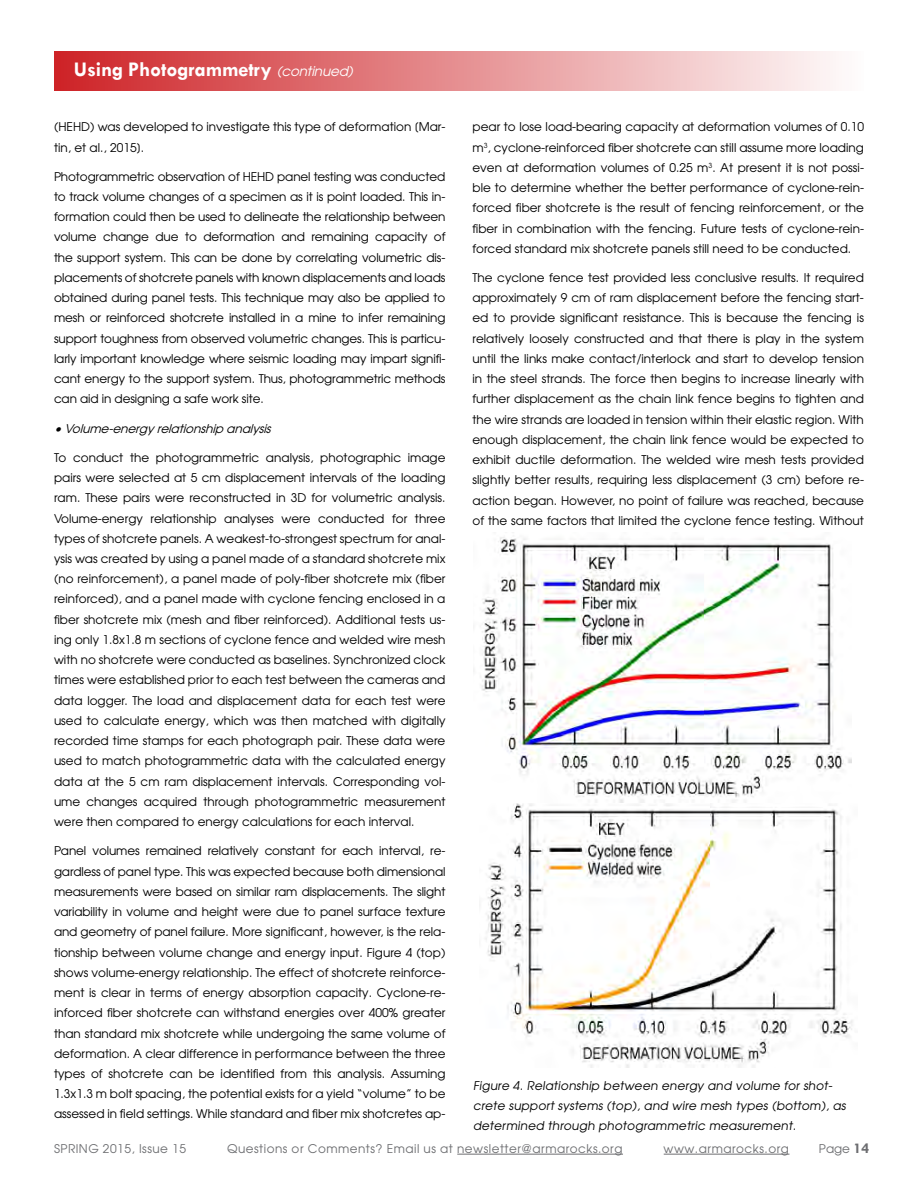
<style>
.page{position:relative;width:918px;height:1188px;background:#fff}
.page>*{position:absolute;margin:0;border:0;box-sizing:border-box;transform-origin:0 0}
.t1{font:700 21px "Tw Cen";letter-spacing:-.01em;color:#fff}
.t2{font:12px/20.2px "Avant Garde";color:#000;text-align:justify}
.t3{font:12px "Avant Garde";letter-spacing:.04em;color:#6d6e71}
.t4{font:italic 12px "Avant Garde";color:#000}
.s1{font-family:"Avant Garde";font-weight:400;font-style:italic;font-size:13.5px}
.s2{font-family:"Tw Cen";font-weight:700;font-size:15px}
</style>
<div class="page">
<hr style="left:457px;top:1154px;width:166px;height:1px;background:#6d6e71">
<hr style="left:664px;top:1154px;width:125px;height:1px;background:#6d6e71">
<div style="left:54px;top:51px;width:810px;height:40px;background:linear-gradient(to right,#cd2226,#fefcfc)"></div>
<img style="left:485px;top:802px;width:368px;height:266px">
<img style="left:473px;top:537px;width:378px;height:265px">
<h1 class="t1" style="left:74px;top:57px;width:284px">Using Photogrammetry <span class="s1">(continued)</span></h1>
<p class="t2" style="left:54px;top:117px;width:393px">(HEHD) was developed to investigate this type of deformation [Mar&shy;tin, et al., 2015].</p>
<p class="t2" style="left:54px;top:166px;width:393px">Photogrammetric observation of HEHD panel testing was conducted to track volume changes of a specimen as it is point loaded. This in&shy;formation could then be used to delineate the relationship between volume change due to deformation and remaining capacity of the support system. This can be done by correlating volumetric dis&shy;placements of shotcrete panels with known displacements and loads obtained during panel tests. This technique may also be applied to mesh or reinforced shotcrete installed in a mine to infer remaining support toughness from observed volumetric changes. This is particu&shy;larly important knowledge where seismic loading may impart signifi&shy;cant energy to the support system. Thus, photogrammetric methods can aid in designing a safe work site.</p>
<p class="t4" style="left:54px;top:421px;width:222px">• Volume-energyrelationship analysis</p>
<p class="t2" style="left:54px;top:447px;width:393px">To conduct the photogrammetric analysis, photographic image pairs were selected at 5 cm displacement intervals of the loading ram. These pairs were reconstructed in 3D for volumetric analysis.<br>Volume-energy relationship analyses were conducted for three types of shotcrete panels. A weakest-to-strongest spectrum for anal&shy;ysis was created by using a panel made of a standard shotcrete mix (no reinforcement), a panel made of poly-fiber shotcrete mix (fiber reinforced), and a panel made with cyclone fencing enclosed in a fiber shotcrete mix (mesh and fiber reinforced). Additional tests us&shy;ing only 1.8x1.8 m sections of cyclone fence and welded wire mesh with no shotcrete were conducted as baselines. Synchronized clock times were established prior to each test between the cameras and data logger. The load and displacement data for each test were used to calculate energy, which was then matched with digitally recorded time stamps for each photograph pair. These data were used to match photogrammetric data with the calculated energy data at the 5 cm ram displacement intervals. Corresponding vol&shy;ume changes acquired through photogrammetric measurement were then compared to energy calculations for each interval.</p>
<p class="t2" style="left:54px;top:841px;width:393px">Panel volumes remained relatively constant for each interval, re&shy;gardless of panel type. This was expected because both dimensional measurements were based on similar ram displacements. The slight variability in volume and height were due to panel surface texture and geometry of panel failure. More significant, however, is the rela&shy;tionship between volume change and energy input. Figure 4 (top) shows volume-energy relationship. The effect of shotcrete reinforce&shy;ment is clear in terms of energy absorption capacity. Cyclone-re&shy;inforced fiber shotcrete can withstand energies over 400% greater than standard mix shotcrete while undergoing the same volume of deformation. A clear difference in performance between the three types of shotcrete can be identified from this analysis. Assuming 1.3x1.3 m bolt spacing, the potential exists for a yield “volume” to be assessed in field settings. While standard and fiber mix shotcretes ap-</p>
<p class="t2" style="left:472px;top:117px;width:393px">pear to lose load-bearing capacity at deformation volumes of 0.10 m<sup>3</sup>, cyclone-reinforced fiber shotcrete can still assume more loading even at deformation volumes of 0.25 m<sup>3</sup>. At present it is not possi&shy;ble to determine whether the better performance of cyclone-rein&shy;forced fiber shotcrete is the result of fencing reinforcement, or the fiber in combination with the fencing. Future tests of cyclone-rein&shy;forced standard mix shotcrete panels still need to be conducted.</p>
<p class="t2" style="left:473px;top:267px;width:393px">The cyclone fence test provided less conclusive results. It required approximately 9 cm of ram displacement before the fencing start&shy;ed to provide significant resistance. This is because the fencing is relatively loosely constructed and that there is play in the system until the links make contact/interlock and start to develop tension in the steel strands. The force then begins to increase linearly with further displacement as the chain link fence begins to tighten and the wire strands are loaded in tension within their elastic region. With enough displacement, the chain link fence would be expected to exhibit ductile deformation. The welded wire mesh tests provided slightly better results, requiring less displacement (3 cm) before re&shy;action began. However, no point of failure was reached, because of the same factors that limited the cyclone fence testing. Without</p>
<p class="t2" style="left:473px;top:1075px;width:377px;text-align:left">Figure 4. Relationship between energy and volume for shot&shy;crete support systems (top), and wire mesh types (bottom), as determined through photogrammetric measurement.</p>
<p class="t3" style="left:54px;top:1141px;width:133px">SPRING 2015, Issue 15</p>
<p class="t3" style="left:227px;top:1141px;width:397px">Questions or Comments? Email us at newsletter@armarocks.org</p>
<p class="t3" style="left:664px;top:1141px;width:127px">www.armarocks.org</p>
<p class="t3" style="left:819px;top:1141px;width:52px">Page <span class="s2">14</span></p>
</div>
